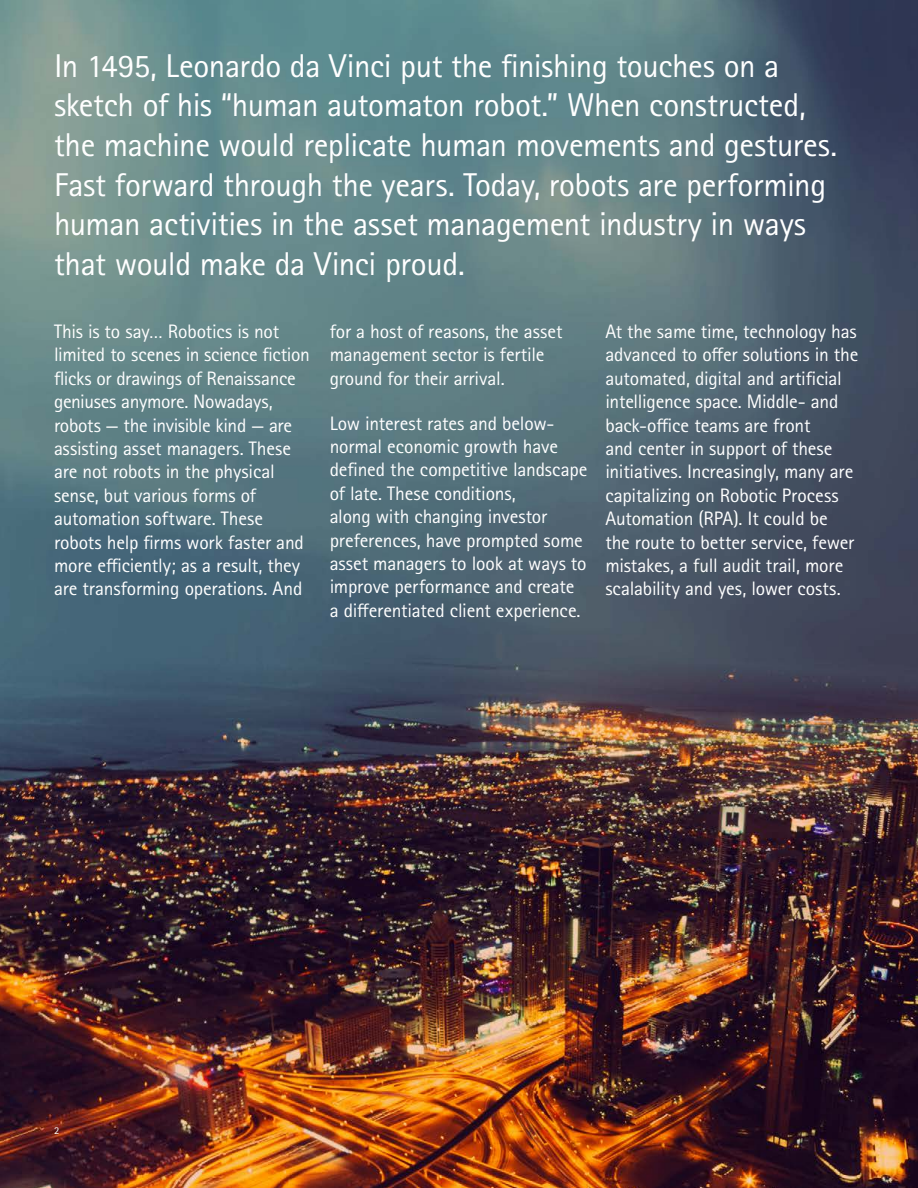
<style>
.page{position:relative;width:918px;height:1188px;background:#fff}
.page>*{position:absolute;margin:0;border:0;box-sizing:border-box;transform-origin:0 0}
.t1{font:33px/39.6px "Rotis Sans Seriffor ACN";letter-spacing:-.015em;color:#fff}
.t2{font:19.5px/23.4px "Rotis Sans Seriffor ACN";letter-spacing:-.01em;color:#fff}
.t3{font:10.5px "Rotis Sans Seriffor ACN";color:#fff}
</style>
<div class="page">
<img style="left:0;top:0;width:918px;height:1188px">
<p class="t1" style="left:54px;top:46px;width:785px">In 1495, Leonardo da Vinci put the finishing touches on a sketch of his “human automaton robot.” When constructed, the machine would replicate human movements and gestures.<br>Fast forward through the years. Today, robots are performing human activities in the asset management industry in ways that would make da Vinci proud.</p>
<p class="t2" style="left:54px;top:320px;width:257px">This is to say… Robotics is not limited to scenes in science fiction flicks or drawings of Renaissance geniuses anymore. Nowadays, robots — the invisible kind — are assisting asset managers. These are not robots in the physical sense, but various forms of automation software. These robots help firms work faster and more efficiently; as a result, they are transforming operations. And</p>
<p class="t2" style="left:330px;top:320px;width:234px">for a host of reasons, the asset management sector is fertile ground for their arrival.</p>
<p class="t2" style="left:330px;top:411px;width:259px">Low interest rates and below&shy;normal economic growth have defined the competitive landscape of late. These conditions,<br>along with changing investor preferences, have prompted some asset managers to look at ways to improve performance and create a differentiated client experience.</p>
<p class="t2" style="left:605px;top:320px;width:255px">At the same time, technology has advanced to offer solutions in the automated, digital and artificial intelligence space. Middle- and back-office teams are front<br>and center in support of these initiatives. Increasingly, many are capitalizing on Robotic Process<br>Automation (RPA). It could be<br>the route to better service, fewer mistakes, a full audit trail, more scalability and yes, lower costs.</p>
<p class="t3" style="left:54px;top:1124px;width:7px">2</p>
</div>
